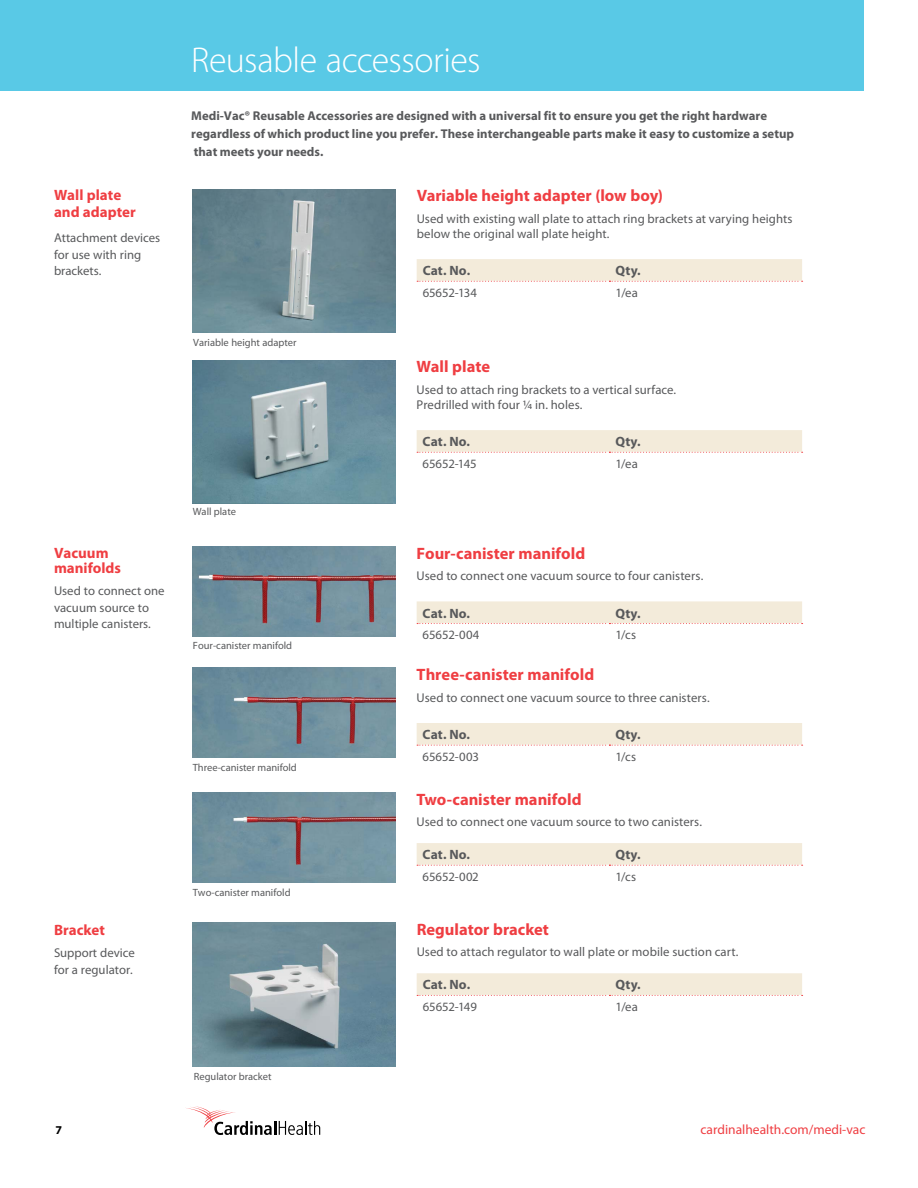
<style>
.page{position:relative;width:918px;height:1188px;background:#fff}
.page>*{position:absolute;margin:0;border:0;box-sizing:border-box;transform-origin:0 0}
.t1{font:300 36px "Myriad Pro";letter-spacing:-.015em;color:#fff}
.t2{font:700 16.5px "Myriad Pro";color:#ef3e42}
.t3{font:700 15px/15px "Myriad Pro";color:#ef3e42}
.t4{font:700 13.5px "Myriad Pro";letter-spacing:.01em;color:#58595b}
.t5{font:13.5px "Myriad Pro";color:#ef3e42}
.t6{font:12.75px/16.5px "Myriad Pro";letter-spacing:.005em;color:#58595b}
.t7{font:700 12.75px/18px "Myriad Pro";color:#58595b}
.t8{font:700 12px "Myriad Pro";color:#000}
.t9{font:10.5px "Myriad Pro";color:#58595b}
</style>
<div class="page">
<div style="left:0;top:0;width:864px;height:91px;background:#59c9e6"></div>
<svg style="left:186px;top:1106px;width:134px;height:29px"></svg>
<svg style="left:417px;top:843px;width:386px;height:23px;background:#f3e9d9"></svg>
<svg style="left:417px;top:723px;width:386px;height:23px;background:#f3e9d9"></svg>
<svg style="left:417px;top:601px;width:386px;height:23px;background:#f3e9d9"></svg>
<svg style="left:417px;top:973px;width:386px;height:23px;background:#f3e9d9"></svg>
<svg style="left:417px;top:259px;width:386px;height:23px;background:#f3e9d9"></svg>
<svg style="left:417px;top:430px;width:386px;height:23px;background:#f3e9d9"></svg>
<img style="left:193px;top:189px;width:202px;height:144px">
<img style="left:193px;top:360px;width:202px;height:144px">
<img style="left:193px;top:546px;width:202px;height:90px">
<img style="left:193px;top:668px;width:202px;height:90px">
<img style="left:193px;top:792px;width:202px;height:90px">
<img style="left:193px;top:922px;width:202px;height:144px">
<p class="t3" style="left:54px;top:186px;width:83px;line-height:16.5px">Wall plate and adapter</p>
<p class="t6" style="left:54px;top:230px;width:108px">Attachment devices for use with ring brackets.</p>
<p class="t3" style="left:54px;top:545px;width:69px">Vacuum manifolds</p>
<p class="t6" style="left:54px;top:582px;width:112px">Used to connect one vacuum source to multiple canisters.</p>
<p class="t3" style="left:54px;top:922px;width:53px">Bracket</p>
<p class="t6" style="left:54px;top:945px;width:82px">Support device for a regulator.</p>
<h1 class="t1" style="left:191px;top:38px;width:291px">Reusable accessories</h1>
<p class="t7" style="left:191px;top:106px;width:604px">Medi-Vac® Reusable Accessories are designed with a universal fit to ensure you get the right hardware regardless of which product line you prefer. These interchangeable parts make it easy to customize a setup that meets your needs.</p>
<p class="t9" style="left:193px;top:336px;width:105px">Variable height adapter</p>
<p class="t9" style="left:193px;top:505px;width:45px">Wall plate</p>
<p class="t9" style="left:193px;top:639px;width:101px">Four-canister manifold</p>
<p class="t9" style="left:193px;top:761px;width:106px">Three-canister manifold</p>
<p class="t9" style="left:193px;top:886px;width:99px">Two-canister manifold</p>
<p class="t9" style="left:194px;top:1070px;width:79px">Regulator bracket</p>
<p class="t2" style="left:417px;top:185px;width:248px">Variable height adapter (low boy)</p>
<p class="t6" style="left:417px;top:211px;width:377px;line-height:15px">Used with existing wall plate to attach ring brackets at varying heights below the original wall plate height.</p>
<p class="t4" style="left:423px;top:262px;width:49px">Cat. No.</p>
<p class="t4" style="left:615px;top:262px;width:27px">Qty.</p>
<p class="t6" style="left:423px;top:284px;width:56px">65652-134</p>
<p class="t6" style="left:615px;top:284px;width:24px">1/ea</p>
<p class="t2" style="left:417px;top:356px;width:75px">Wall plate</p>
<p class="t6" style="left:417px;top:382px;width:261px;line-height:15px">Used to attach ring brackets to a vertical surface.<br>Predrilled with four ¼ in. holes.</p>
<p class="t4" style="left:423px;top:433px;width:49px">Cat. No.</p>
<p class="t4" style="left:615px;top:433px;width:27px">Qty.</p>
<p class="t6" style="left:423px;top:455px;width:56px">65652-145</p>
<p class="t6" style="left:615px;top:455px;width:24px">1/ea</p>
<p class="t2" style="left:417px;top:542px;width:170px">Four-canister manifold</p>
<p class="t6" style="left:417px;top:568px;width:288px">Used to connect one vacuum source to four canisters.</p>
<p class="t4" style="left:423px;top:604px;width:49px">Cat. No.</p>
<p class="t4" style="left:615px;top:604px;width:27px">Qty.</p>
<p class="t6" style="left:423px;top:626px;width:58px">65652-004</p>
<p class="t6" style="left:615px;top:626px;width:22px">1/cs</p>
<p class="t2" style="left:417px;top:664px;width:179px">Three-canister manifold</p>
<p class="t6" style="left:417px;top:689px;width:295px">Used to connect one vacuum source to three canisters.</p>
<p class="t4" style="left:423px;top:726px;width:49px">Cat. No.</p>
<p class="t4" style="left:615px;top:726px;width:27px">Qty.</p>
<p class="t6" style="left:423px;top:748px;width:58px">65652-003</p>
<p class="t6" style="left:615px;top:748px;width:22px">1/cs</p>
<p class="t2" style="left:417px;top:788px;width:166px">Two-canister manifold</p>
<p class="t6" style="left:417px;top:814px;width:287px">Used to connect one vacuum source to two canisters.</p>
<p class="t4" style="left:423px;top:846px;width:49px">Cat. No.</p>
<p class="t4" style="left:615px;top:846px;width:27px">Qty.</p>
<p class="t6" style="left:423px;top:868px;width:58px">65652-002</p>
<p class="t6" style="left:615px;top:868px;width:22px">1/cs</p>
<p class="t2" style="left:417px;top:918px;width:134px">Regulator bracket</p>
<p class="t6" style="left:417px;top:944px;width:323px">Used to attach regulator to wall plate or mobile suction cart.</p>
<p class="t4" style="left:423px;top:976px;width:49px">Cat. No.</p>
<p class="t4" style="left:615px;top:976px;width:27px">Qty.</p>
<p class="t6" style="left:423px;top:998px;width:56px">65652-149</p>
<p class="t6" style="left:615px;top:998px;width:24px">1/ea</p>
<p class="t8" style="left:56px;top:1122px;width:8px">7</p>
<p class="t5" style="left:701px;top:1121px;width:166px">cardinalhealth.com/medi-vac</p>
</div>
